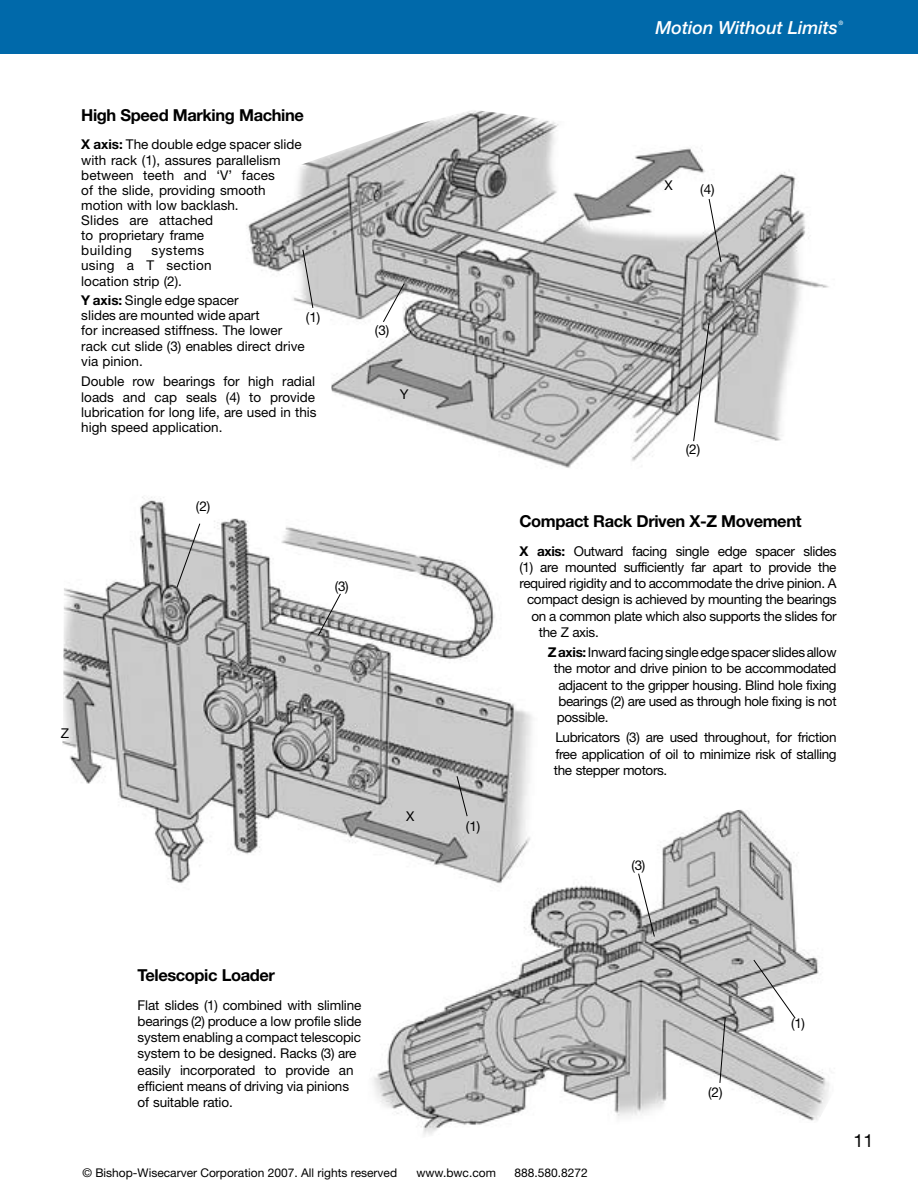
<style>
.page{position:relative;width:918px;height:1188px;background:#fff}
.page>*{position:absolute;margin:0;border:0;box-sizing:border-box;transform-origin:0 0}
.t1{font:italic 500 18px "Helvetica Neue";color:#fff}
.t2{font:18px "Helvetica Neue";color:#000}
.t3{font:700 16.5px "Helvetica Neue";letter-spacing:-.025em;color:#000}
.t4{font:13.5px/16.2px "Helvetica Neue";letter-spacing:-.01em;color:#000}
.t5{font:13.5px/15.6px "Helvetica Neue";letter-spacing:.015em;color:#000}
.t6{font:12px "Helvetica Neue";color:#000}
.t7{font:italic 500 6px "Helvetica Neue";color:#fff}
.s1{font-weight:700}
</style>
<div class="page">
<div style="left:0;top:0;width:918px;height:54px;background:#0069aa"></div>
<img style="left:373px;top:809px;width:456px;height:326px">
<img style="left:248px;top:110px;width:581px;height:358px">
<img style="left:62px;top:497px;width:482px;height:402px">
<div style="left:507px;top:604px;width:19px;height:52px;background:#fff"></div>
<div style="left:333px;top:579px;width:22px;height:22px;background:#fff"></div>
<div style="left:194px;top:498px;width:22px;height:22px;background:#fff"></div>
<svg style="left:302px;top:249px;width:12px;height:60px"></svg>
<svg style="left:382px;top:283px;width:23px;height:40px"></svg>
<svg style="left:708px;top:198px;width:14px;height:65px"></svg>
<svg style="left:693px;top:322px;width:17px;height:120px"></svg>
<svg style="left:317px;top:593px;width:24px;height:43px"></svg>
<svg style="left:176px;top:523px;width:25px;height:66px"></svg>
<svg style="left:456px;top:775px;width:12px;height:42px"></svg>
<svg style="left:719px;top:1017px;width:7px;height:67px"></svg>
<div style="left:790px;top:1015px;width:34px;height:32px;background:#fff"></div>
<svg style="left:753px;top:959px;width:43px;height:60px"></svg>
<svg style="left:638px;top:873px;width:17px;height:64px"></svg>
<p class="t3" style="left:81px;top:105px;width:224px">High Speed Marking Machine</p>
<p class="t4" style="left:81px;top:136px;width:222px;line-height:15.1px"><span class="s1">X axis:</span> The double edge spacer slide with rack (1 ), assures parallelism between teeth and ‘V’ faces<br>of the slide, providing smooth motion with low backlash.<br>Slides are attached<br>to proprietary frame<br>building</p>
<p class="t5" style="left:81px;top:242px;width:132px;text-indent:70px">systems using a T section location strip (2).</p>
<p class="t4" style="left:81px;top:293px;width:225px;line-height:15.3px"><span class="s1">Y axis:</span> Single edge spacer<br>slides are mounted wide apart<br>for increased stiffness. The lower rack cut slide (3) enables direct drive via pinion.</p>
<p class="t4" style="left:81px;top:373px;width:237px;line-height:15.5px;text-align:justify">Double row bearings for high radial loads and cap seals (4) to provide lubrication for long life, are used in this high speed application.</p>
<p class="t4" style="left:306px;top:308px;width:16px">(1)</p>
<p class="t4" style="left:196px;top:498px;width:16px">(2)</p>
<p class="t4" style="left:335px;top:578px;width:15px">(3)</p>
<p class="t4" style="left:375px;top:322px;width:16px">(3)</p>
<p class="t4" style="left:400px;top:386px;width:10px">Y</p>
<p class="t4" style="left:61px;top:725px;width:10px">Z</p>
<p class="t4" style="left:406px;top:808px;width:10px">X</p>
<h1 class="t1" style="left:656px;top:17px;width:184px">Motion Without Limits</h1>
<p class="t7" style="left:839px;top:19px;width:6px">®</p>
<p class="t4" style="left:664px;top:177px;width:10px">X</p>
<p class="t4" style="left:700px;top:181px;width:16px">(4)</p>
<p class="t4" style="left:466px;top:818px;width:16px">(1)</p>
<p class="t4" style="left:686px;top:441px;width:16px">(2)</p>
<p class="t3" style="left:519px;top:511px;width:284px">Compact Rack Driven X-Z Movement</p>
<p class="t4" style="left:519px;top:543px;width:319px"><span class="s1">X axis:</span> Outward facing single edge spacer slides</p>
<p class="t4" style="left:519px;top:559px;width:319px">(1 ) are mounted sufficiently far apart to provide the</p>
<p class="t4" style="left:519px;top:575px;width:319px">required rigidity and to accommodate the drive pinion. A</p>
<p class="t4" style="left:527px;top:591px;width:311px">compact design is achieved by mounting the bearings</p>
<p class="t4" style="left:531px;top:607px;width:307px">on a common plate which also supports the slides for</p>
<p class="t4" style="left:539px;top:624px;width:61px">the Z axis.</p>
<p class="t4" style="left:548px;top:644px;width:290px"><span class="s1">Zaxis:</span> Inward facing single edge spacer slides allow</p>
<p class="t4" style="left:554px;top:660px;width:284px">the motor and drive pinion to be accommodated</p>
<p class="t4" style="left:558px;top:677px;width:280px">adjacent to the gripper housing. Blind hole fixing</p>
<p class="t4" style="left:558px;top:693px;width:280px">bearings (2) are used as through hole fixing is not</p>
<p class="t4" style="left:557px;top:709px;width:53px">possible.</p>
<p class="t4" style="left:554px;top:729px;width:284px;text-align:justify">Lubricators (3) are used throughout, for friction free application of oil to minimize risk of stalling the stepper motors.</p>
<p class="t4" style="left:632px;top:857px;width:15px">(3)</p>
<p class="t3" style="left:138px;top:965px;width:139px">Telescopic Loader</p>
<p class="t4" style="left:138px;top:997px;width:225px">Flat slides (1 ) combined with slimline bearings (2) produce a low profile slide system enabling a compact telescopic system to be designed. Racks (3) are easily incorporated to provide an efficient means of driving via pinions of suitable ratio.</p>
<p class="t6" style="left:82px;top:1165px;width:316px">© Bishop-Wisecarver Corporation 2007. All rights reserved</p>
<p class="t6" style="left:416px;top:1165px;width:81px">www.bwc.com</p>
<p class="t6" style="left:514px;top:1165px;width:75px">888.580.8272</p>
<p class="t4" style="left:708px;top:1084px;width:16px">(2)</p>
<p class="t4" style="left:791px;top:1014px;width:15px">(1)</p>
<h1 class="t2" style="left:853px;top:1130px;width:9px">11</h1>
</div>
